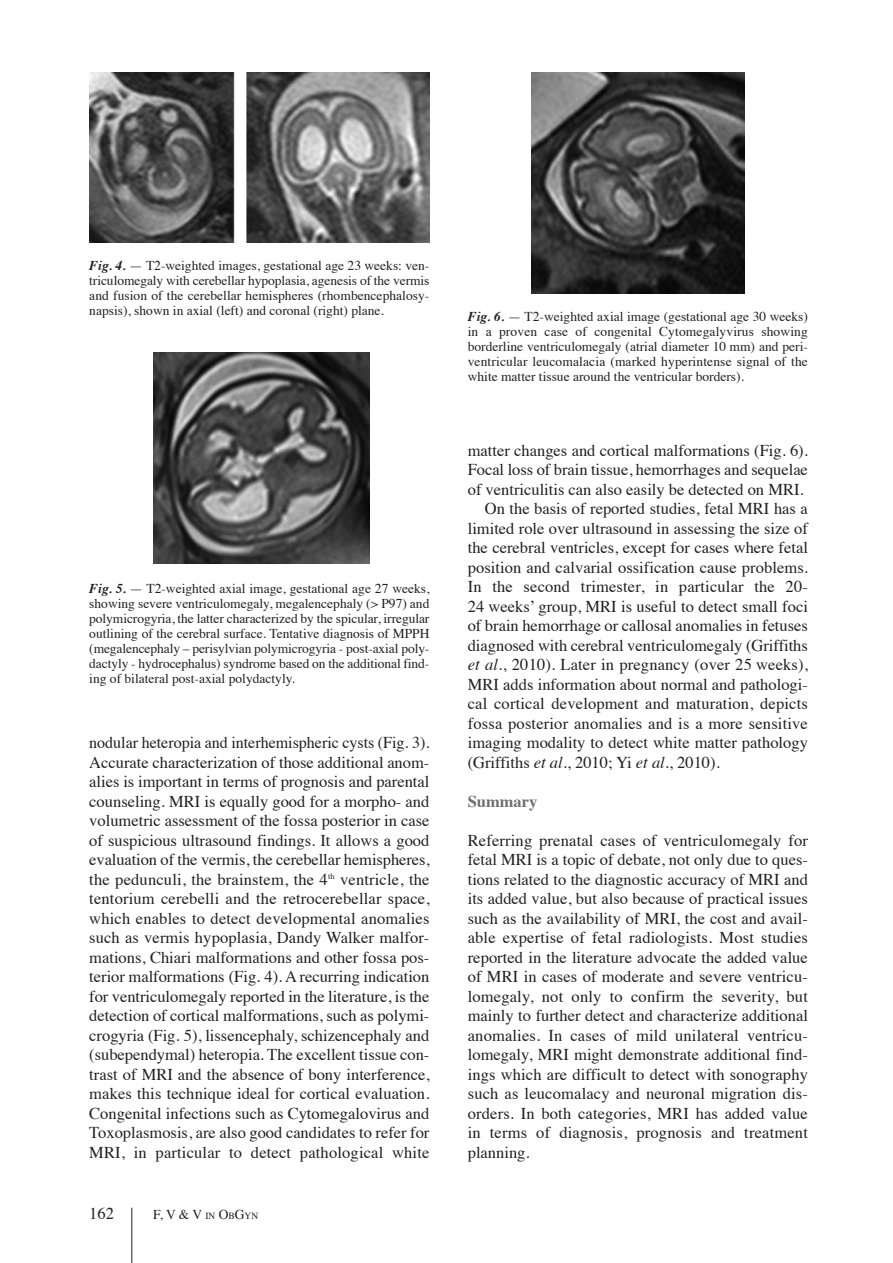
<style>
.page{position:relative;width:893px;height:1263px;background:#fff}
.page>*{position:absolute;margin:0;border:0;box-sizing:border-box;transform-origin:0 0}
.t1{font:16.5px/19.5px "Times";color:#231f20;text-align:justify}
.t2{font:700 16.5px "Times";color:#6c6d70}
.t3{font:13.5px/15px "Times";color:#231f20;text-align:justify}
.s1{font-weight:700;font-style:italic}
.s2{font-size:9.45px}
.s3{font-style:italic}
</style>
<div class="page">
<hr style="left:131px;top:1208px;width:1px;height:55px;background:#231f20">
<img style="left:89px;top:72px;width:340px;height:170px">
<img style="left:153px;top:353px;width:217px;height:211px">
<img style="left:531px;top:72px;width:213px;height:221px">
<p class="t3" style="left:89px;top:259px;width:342px"><span class="s1">Fig. 4.</span> — T2-weighted images, gestational age 23 weeks: ven&shy;triculomegaly with cerebellar hypoplasia, agenesis of the vermis and fusion of the cerebellar hemispheres (rhombencephalosy&shy;napsis), shown in axial (left) and coronal (right) plane.</p>
<p class="t3" style="left:89px;top:582px;width:342px"><span class="s1">Fig. 5.</span> — T2-weighted axial image, gestational age 27 weeks, showing severe ventriculomegaly, megalencephaly (&gt; P97) and polymicrogyria, the latter characterized by the spicular, irregular outlining of the cerebral surface. Tentative diagnosis of MPPH (megalencephaly – perisylvian polymicrogyria - post-axial poly&shy;dactyly - hydrocephalus) syndrome based on the additional find&shy;ing of bilateral post-axial polydactyly.</p>
<p class="t1" style="left:89px;top:734px;width:342px">nodular heteropia and interhemispheric cysts (Fig. 3). accurate characterization of those additional anom&shy;alies is important in terms of prognosis and parental counseling. MRI is equally good for a morpho- and volumetric assessment of the fossa posterior in case of suspicious ultrasound findings. It allows a good evaluation of the vermis, the cerebellar hemispheres, the pedunculi, the brainstem, the 4<sup>th</sup> ventricle, the tentorium cerebelli and the retrocerebellar space, which enables to detect developmental anomalies such as vermis hypoplasia, dandy walker malfor&shy;mations, Chiari malformations and other fossa pos&shy;terior malformations (Fig. 4). a recurring indication for ventriculomegaly reported in the literature, is the detection of cortical malformations, such as polymi&shy;crogyria (Fig. 5), lissencephaly, schizencephaly and (subependymal) heteropia. The excellent tissue con&shy;trast of MRI and the absence of bony interference, makes this technique ideal for cortical evaluation.<br>Congenital infections such as Cytomegalovirus and Toxoplasmosis, are also good candidates to refer for MRI, in particular to detect pathological white</p>
<p class="t1" style="left:89px;top:1205px;width:26px">162</p>
<p class="t3" style="left:153px;top:1208px;width:107px">F, V &amp; V <span class="s2">In</span> O<span class="s2">b</span>G<span class="s2">yn</span></p>
<p class="t3" style="left:468px;top:310px;width:342px"><span class="s1">Fig. 6.</span> — T2-weighted axial image (gestational age 30 weeks) in a proven case of congenital Cytomegalyvirus showing borderline ventriculomegaly (atrial diameter 10 mm) and peri&shy;ventricular leucomalacia (marked hyperintense signal of the white matter tissue around the ventricular borders).</p>
<p class="t1" style="left:468px;top:442px;width:342px">matter changes and cortical malformations (Fig. 6).</p>
<p class="t1" style="left:468px;top:461px;width:342px">Focal loss of brain tissue, hemorrhages and sequelae</p>
<p class="t1" style="left:468px;top:481px;width:337px">of ventriculitis can also easily be detected on MRI.</p>
<p class="t1" style="left:485px;top:500px;width:325px">On the basis of reported studies, fetal MRI has a</p>
<p class="t1" style="left:468px;top:520px;width:342px">limited role over ultrasound in assessing the size of</p>
<p class="t1" style="left:468px;top:539px;width:342px">the cerebral ventricles, except for cases where fetal</p>
<p class="t1" style="left:468px;top:559px;width:342px">position and calvarial ossification cause problems.</p>
<p class="t1" style="left:468px;top:578px;width:342px">In the second trimester, in particular the 20-</p>
<p class="t1" style="left:468px;top:598px;width:342px">24 weeks’ group, MRI is useful to detect small foci</p>
<p class="t1" style="left:468px;top:617px;width:342px">of brain hemorrhage or callosal anomalies in fetuses</p>
<p class="t1" style="left:468px;top:637px;width:342px">diagnosed with cerebral ventriculomegaly (Griffiths</p>
<p class="t1" style="left:468px;top:656px;width:342px"><span class="s3">et al.</span>, 2010). Later in pregnancy (over 25 weeks),</p>
<p class="t1" style="left:468px;top:676px;width:342px">MRI adds information about normal and pathologi-</p>
<p class="t1" style="left:468px;top:695px;width:342px">cal cortical development and maturation, depicts</p>
<p class="t1" style="left:468px;top:715px;width:342px">fossa posterior anomalies and is a more sensitive</p>
<p class="t1" style="left:468px;top:734px;width:342px">imaging modality to detect white matter pathology</p>
<p class="t1" style="left:468px;top:754px;width:254px">(Griffiths <span class="s3">et al.</span>, 2010; yi <span class="s3">et al.</span>, 2010).</p>
<p class="t2" style="left:468px;top:794px;width:71px">Summary</p>
<p class="t1" style="left:468px;top:832px;width:342px">Referring prenatal cases of ventriculomegaly for fetal MRI is a topic of debate, not only due to ques&shy;tions related to the diagnostic accuracy of MRI and its added value, but also because of practical issues such as the availability of MRI, the cost and avail&shy;able expertise of fetal radiologists. Most studies reported in the literature advocate the added value of MRI in cases of moderate and severe ventricu&shy;lomegaly, not only to confirm the severity, but mainly to further detect and characterize additional anomalies. In cases of mild unilateral ventricu&shy;lomegaly, MRI might demonstrate additional find&shy;ings which are difficult to detect with sonography such as leucomalacy and neuronal migration dis&shy;orders. In both categories, MRI has added value in terms of diagnosis, prognosis and treatment planning.</p>
</div>
